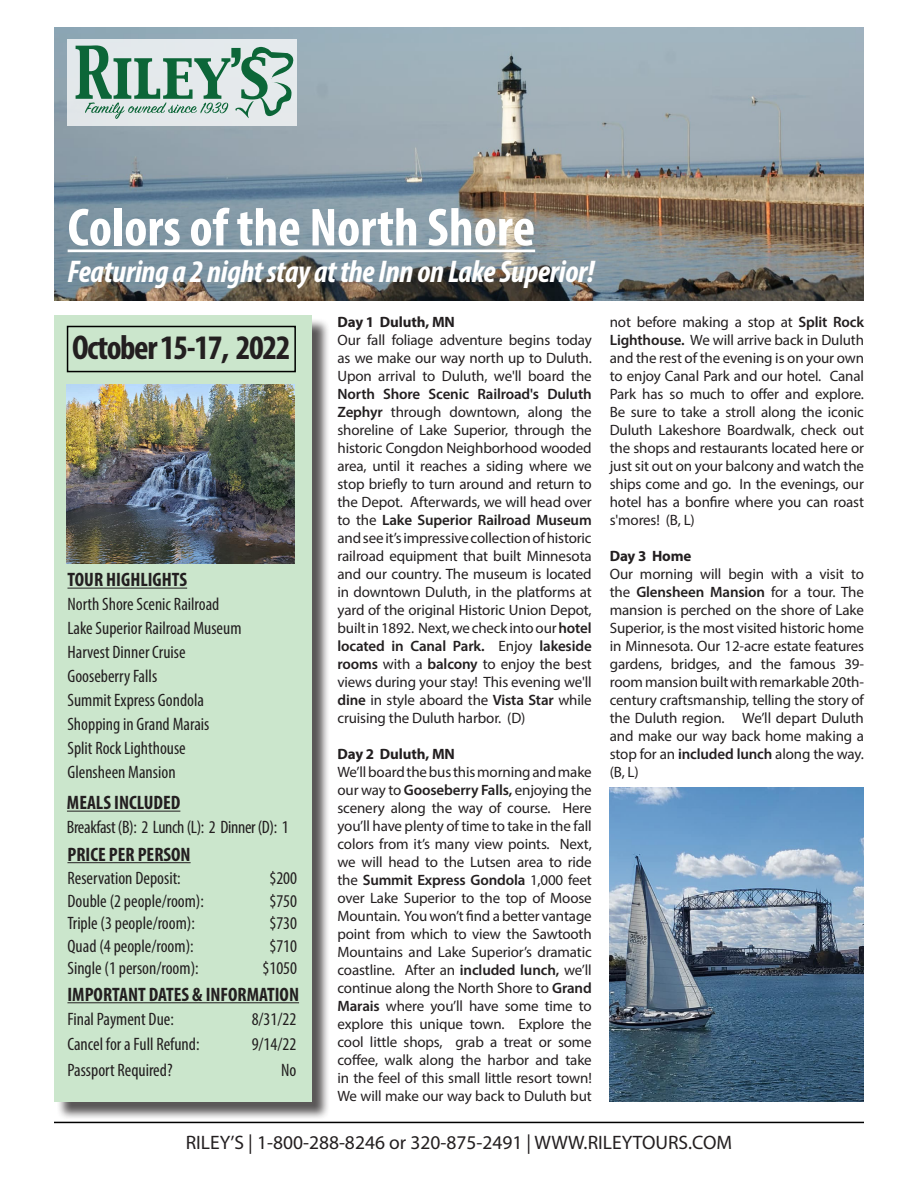
<style>
.page{position:relative;width:918px;height:1188px;background:#fff}
.page>*{position:absolute;margin:0;border:0;box-sizing:border-box;transform-origin:0 0}
.t1{font:700 condensed 54px "Myriad Pro";color:#fff}
.t2{font:700 condensed 34.5px "Myriad Pro";letter-spacing:-.04em;color:#231f20}
.t3{font:italic 700 condensed 31.5px "Myriad Pro";letter-spacing:-.01em;color:#fff}
.t4{font:700 condensed 19.5px "Myriad Pro";color:#231f20}
.t5{font:19.5px "Myriad Pro";color:#231f20}
.t6{font:condensed 18px/22.5px "Myriad Pro";color:#231f20}
.t7{font:condensed 18px "Myriad Pro";letter-spacing:-.02em;color:#231f20}
.t8{font:15px/18px "Myriad Pro";letter-spacing:-.01em;color:#231f20;text-align:justify}
.t9{font:700 15px "Myriad Pro";letter-spacing:-.01em;color:#231f20}
.s1{font-weight:600}
</style>
<div class="page">
<hr style="left:54px;top:1122px;width:810px;height:1px;background:#000">
<img style="left:54px;top:27px;width:810px;height:273px">
<hr style="left:68px;top:250px;width:467px;height:2px;background:#fff">
<div style="left:67px;top:39px;width:230px;height:86px;background:#e4e8eb"></div>
<svg style="left:76px;top:45px;width:218px;height:74px"></svg>
<img style="left:610px;top:788px;width:254px;height:314px">
<div style="left:56px;top:318px;width:275px;height:802px;background:#231f20;opacity:.75"></div>
<div style="left:54px;top:315px;width:258px;height:787px;background:#cbe6cc"></div>
<div style="left:67px;top:326px;width:229px;height:46px;border:2px solid #000"></div>
<hr style="left:67px;top:1002px;width:232px;height:1px;background:#231f20">
<hr style="left:67px;top:862px;width:124px;height:1px;background:#231f20">
<hr style="left:67px;top:588px;width:120px;height:1px;background:#231f20">
<hr style="left:67px;top:811px;width:113px;height:1px;background:#231f20">
<img style="left:67px;top:384px;width:227px;height:180px">
<h1 class="t1" style="left:68px;top:194px;width:469px">Colors of the North Shore</h1>
<h3 class="t3" style="left:67px;top:252px;width:529px">Featuring a 2 night stay at the Inn on Lake Superior!</h3>
<h2 class="t2" style="left:72px;top:326px;width:220px">October 15-17, 2022</h2>
<h3 class="t4" style="left:67px;top:567px;width:121px">TOUR HIGHLIGHTS</h3>
<p class="t6" style="left:67px;top:592px;width:176px;line-height:24px">North Shore Scenic Railroad<br>Lake Superior Railroad Museum<br>Harvest Dinner Cruise<br>Gooseberry Falls<br>Summit Express Gondola<br>Shopping in Grand Marais<br>Split Rock Lighthouse<br>Glensheen Mansion</p>
<h3 class="t4" style="left:67px;top:791px;width:115px">MEALS INCLUDED</h3>
<p class="t7" style="left:67px;top:816px;width:223px">Breakfast (B): 2 Lunch (L): 2 Dinner (D): 1</p>
<p class="t6" style="left:263px;top:867px;width:36px;text-align:center">$200 $750 $730 $710 $1050</p>
<h3 class="t4" style="left:67px;top:842px;width:125px">PRICE PER PERSON</h3>
<p class="t6" style="left:67px;top:867px;width:138px">Reservation Deposit:<br>Double (2 people/room):<br>Triple (3 people/room):<br>Quad (4 people/room):<br>Single (1 person/room):</p>
<h3 class="t4" style="left:67px;top:982px;width:233px">IMPORTANT DATES &amp; INFORMATION</h3>
<p class="t6" style="left:67px;top:1006px;width:134px;line-height:25.5px">Final Payment Due:<br>Cancel for a Full Refund:<br>Passport Required?</p>
<p class="t6" style="left:252px;top:1006px;width:46px;line-height:25.5px;text-align:right">8/31/22<br>9/14/22<br>No</p>
<p class="t9" style="left:338px;top:312px;width:119px">Day 1 Duluth, MN</p>
<p class="t8" style="left:338px;top:330px;width:256px">Our fall foliage adventure begins today as we make our way north up to Duluth.<br>Upon arrival to Duluth, we'll board the</p>
<p class="t8" style="left:338px;top:384px;width:256px"><span class="s1">North Shore Scenic Railroad's Duluth Zephyr</span> through downtown, along the shoreline of Lake Superior, through the historic Congdon Neighborhood wooded area, until it reaches a siding where we stop briefly to turn around and return to the Depot. Afterwards, we will head over to the <span class="s1">Lake Superior Railroad Museum </span>and see it’s impressive collection of historic railroad equipment that built Minnesota and our country. The museum is located in downtown Duluth, in the platforms at yard of the original Historic Union Depot, built in 1892. Next, we check into our <span class="s1">hotel located in Canal Park.</span> Enjoy <span class="s1">lakeside rooms</span> with a <span class="s1">balcony</span> to enjoy the best views during your stay! This evening we'll <span class="s1">dine</span> in style aboard the <span class="s1">Vista Star</span> while cruising the Duluth harbor. (D)</p>
<p class="t9" style="left:338px;top:744px;width:119px">Day 2 Duluth, MN</p>
<p class="t8" style="left:338px;top:762px;width:256px">We’ll board the bus this morning and make our way to <span class="s1">Gooseberry Falls,</span> enjoying the scenery along the way of course. Here you’ll have plenty of time to take in the fall colors from it’s many view points. Next, we will head to the Lutsen area to ride the <span class="s1">Summit Express Gondola</span> 1,000 feet over Lake Superior to the top of Moose Mountain. You won’t find a better vantage point from which to view the Sawtooth Mountains and Lake Superior’s dramatic coastline. After an <span class="s1">included lunch,</span> we’ll continue along the North Shore to <span class="s1">Grand Marais</span> where you’ll have some time to explore this unique town. Explore the cool little shops, grab a treat or some coffee, walk along the harbor and take in the feel of this small little resort town!<br>We will make our way back to Duluth but</p>
<p class="t8" style="left:610px;top:312px;width:256px">not before making a stop at <span class="s1">Split Rock Lighthouse.</span> We will arrive back in Duluth and the rest of the evening is on your own to enjoy Canal Park and our hotel. Canal Park has so much to offer and explore.<br>Be sure to take a stroll along the iconic Duluth Lakeshore Boardwalk, check out the shops and restaurants located here or just sit out on your balcony and watch the ships come and go. In the evenings, our hotel has a bonfire where you can roast s'mores! (B, L)</p>
<p class="t9" style="left:610px;top:546px;width:83px">Day 3 Home</p>
<p class="t8" style="left:610px;top:564px;width:256px">Our morning will begin with a visit to the <span class="s1">Glensheen Mansion</span> for a tour. The mansion is perched on the shore of Lake Superior, is the most visited historic home in Minnesota. Our 12-acre estate features gardens, bridges, and the famous 39- room mansion built with remarkable 20th&shy;century craftsmanship, telling the story of the Duluth region. We’ll depart Duluth and make our way back home making a stop for an <span class="s1">included lunch</span> along the way. (B, L)</p>
<h3 class="t5" style="left:186px;top:1130px;width:548px">RILEY’S | 1-800-288-8246 or 320-875-2491 | WWW.RILEYTOURS.COM</h3>
</div>
